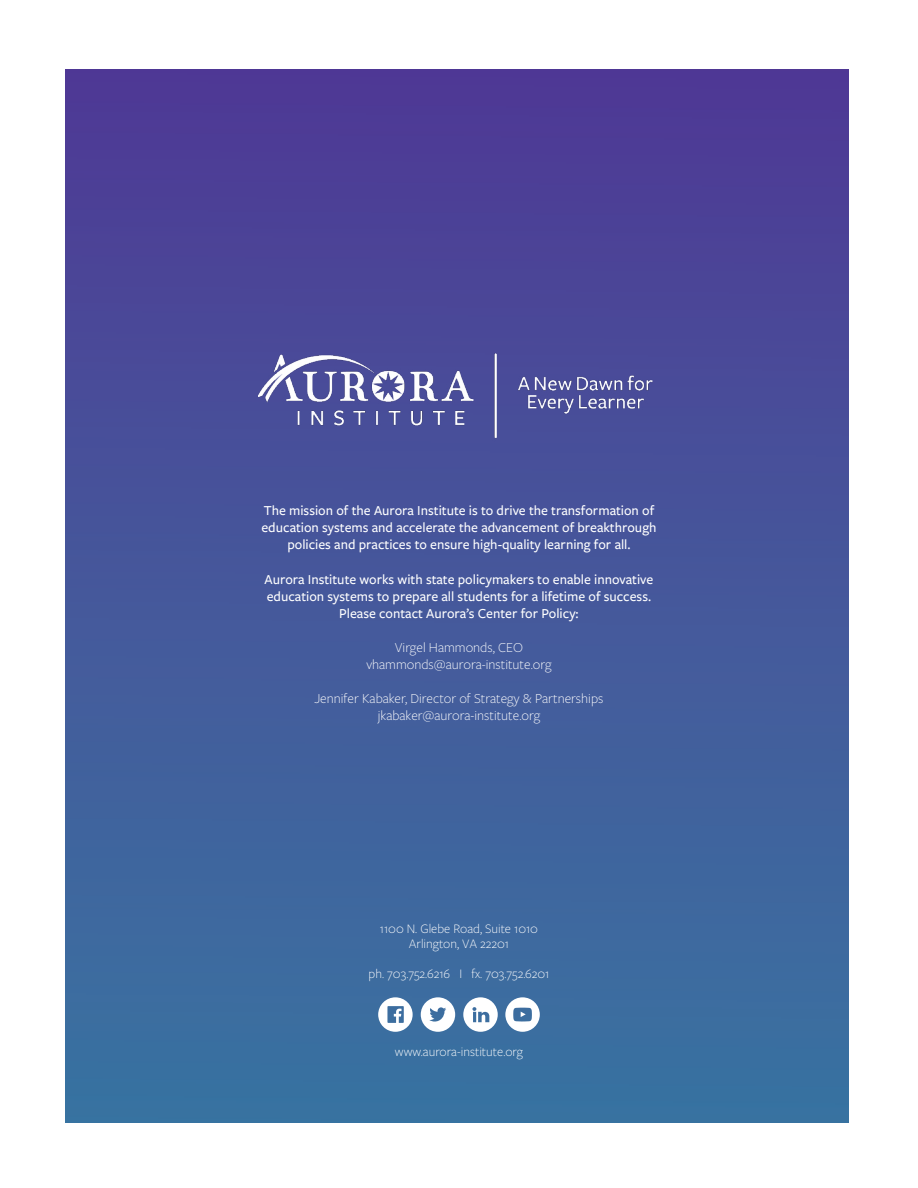
<style>
.page{position:relative;width:918px;height:1188px;background:#fff}
.page>*{position:absolute;margin:0;border:0;box-sizing:border-box;transform-origin:0 0}
.t1{font:500 14.25px/17.1px "Freight Sans Pro";color:#fff;text-align:center}
.t2{font:300 14.25px/17.1px "Freight Sans Pro";color:#fff;text-align:center}
.t3{font:300 13.5px/15px "Freight Sans Pro";color:#fff;text-align:center}
</style>
<div class="page">
<img style="left:66px;top:70px;width:783px;height:1053px">
<img style="left:259px;top:329px;width:400px;height:133px">
<svg style="left:378px;top:997px;width:35px;height:35px"></svg>
<svg style="left:421px;top:997px;width:34px;height:35px"></svg>
<svg style="left:463px;top:997px;width:35px;height:35px"></svg>
<svg style="left:505px;top:997px;width:35px;height:35px"></svg>
<p class="t1" style="left:261px;top:503px;width:397px">The mission of the Aurora Institute is to drive the transformation of education systems and accelerate the advancement of breakthrough policies and practices to ensure high-quality learning for all.</p>
<p class="t1" style="left:265px;top:572px;width:390px">Aurora Institute works with state policymakers to enable innovative education systems to prepare all students for a lifetime of success.<br>Please contact Aurora’s Center for Policy:</p>
<p class="t2" style="left:366px;top:640px;width:187px">Virgel Hammonds, CEO vhammonds@aurora-institute.org</p>
<p class="t2" style="left:314px;top:692px;width:291px">Jennifer Kabaker, Director of Strategy &amp; Partnerships jkabaker@aurora-institute.org</p>
<p class="t3" style="left:380px;top:922px;width:160px">1100 N. Glebe Road, Suite 1010<br>Arlington, VA 22201</p>
<p class="t3" style="left:369px;top:967px;width:182px">ph. 703.752.6216 I fx. 703.752.6201</p>
<p class="t3" style="left:395px;top:1045px;width:130px">www.aurora-institute.org</p>
</div>
